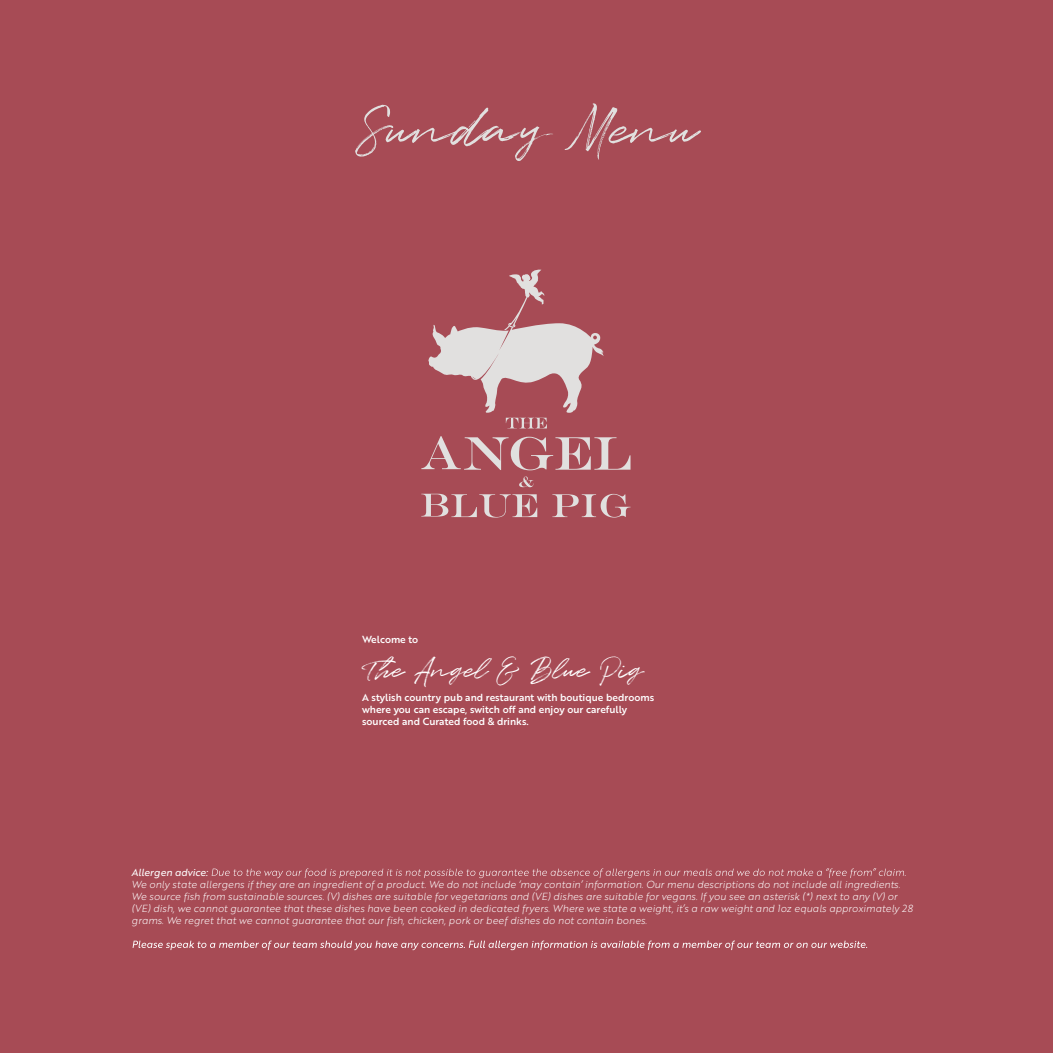
<style>
.page{position:relative;width:1053px;height:1053px;background:#fff}
.page>*{position:absolute;margin:0;border:0;box-sizing:border-box;transform-origin:0 0}
.t1{font:56.88px "Quentin";color:#e1e0df}
.t2{font:28.75px "Quentin";color:#fff}
.t3{font:10px/12px "Brother 1816 Light Italic";color:#fff}
.t4{font:10px/12px "Brother 1816 Medium";color:#fff}
.t5{font:10px "Brother 1816 Regular Italic";color:#fff}
</style>
<div class="page">
<div style="left:0;top:0;width:1052px;height:1052px;background:#a74b55"></div>
<svg style="left:212px;top:868px;width:693px;height:10px"></svg>
<svg style="left:132px;top:940px;width:735px;height:10px"></svg>
<svg style="left:421px;top:436px;width:209px;height:34px"></svg>
<svg style="left:421px;top:493px;width:116px;height:24px"></svg>
<svg style="left:552px;top:494px;width:78px;height:23px"></svg>
<svg style="left:519px;top:476px;width:14px;height:11px"></svg>
<svg style="left:428px;top:269px;width:175px;height:159px"></svg>
<h1 class="t1" style="left:355px;top:90px;width:345px">Sunday Menu</h1>
<p class="t4" style="left:362px;top:633px;width:58px">Welcome to</p>
<h2 class="t2" style="left:362px;top:649px;width:282px">The Angel &amp; Blue Pig</h2>
<p class="t4" style="left:362px;top:691px;width:293px">A stylish country pub and restaurant with boutique bedrooms where you can escape, switch off and enjoy our carefully sourced and Curated food &amp; drinks.</p>
<p class="t5" style="left:132px;top:864px;width:78px">Allergen advice:</p>
<p class="t3" style="left:132px;top:877px;width:782px">We only state allergens if they are an ingredient of a product. We do not include ‘may contain’ information. Our menu descriptions do not include all ingredients.<br>We source fish from sustainable sources. (V) dishes are suitable for vegetarians and (VE) dishes are suitable for vegans. If you see an asterisk (*) next to any (V) or (VE) dish, we cannot guarantee that these dishes have been cooked in dedicated fryers. Where we state a weight, it’s a raw weight and 1oz equals approximately 28 grams. We regret that we cannot guarantee that our fish, chicken, pork or beef dishes do not contain bones.</p>
</div>
